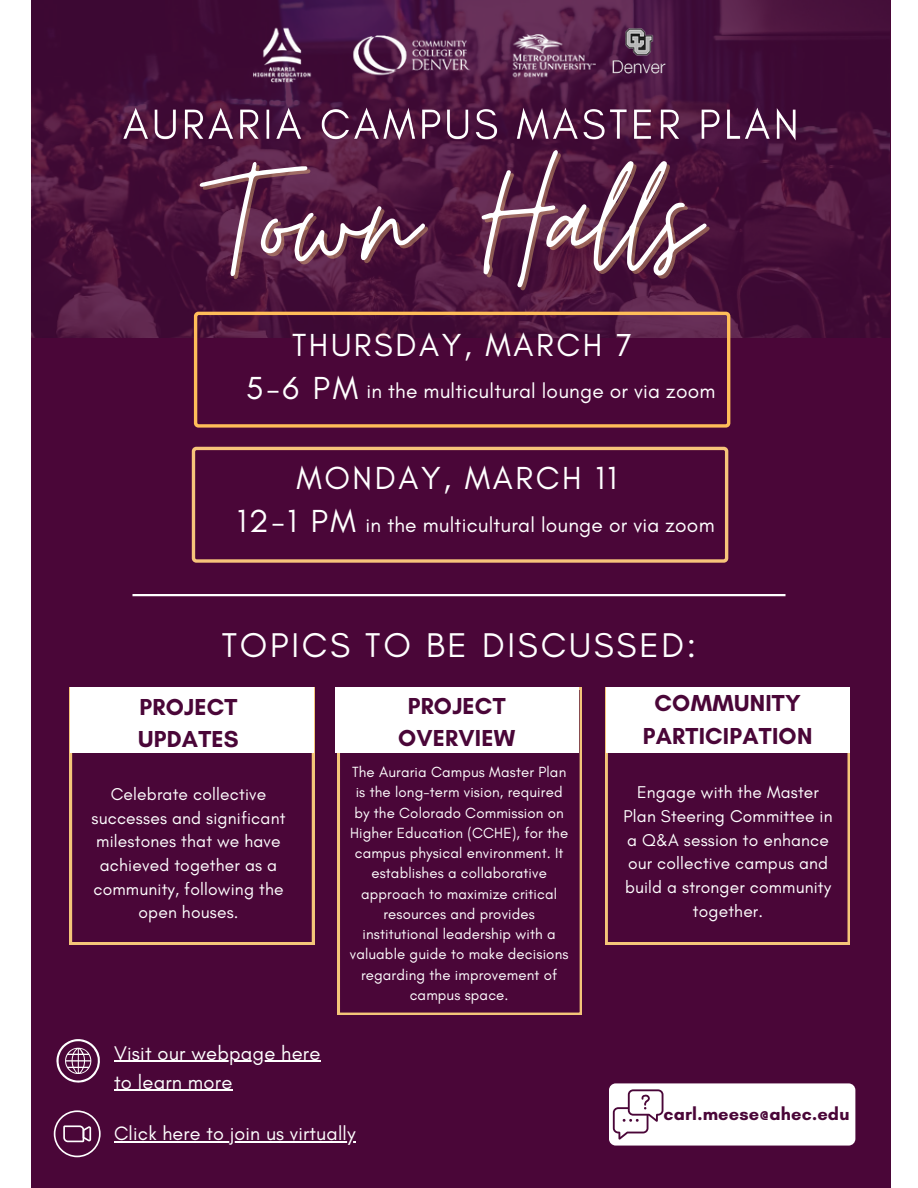
<style>
.page{position:relative;width:918px;height:1188px;background:#4a0638}
.page>*{position:absolute;margin:0;border:0;box-sizing:border-box;transform-origin:0 0}
.t1{font:171.9px "Moon Time";color:#fff}
.t2{font:34.95px "Glacial Indifference";letter-spacing:.08em;color:#fff}
.t3{font:32.55px "Glacial Indifference";letter-spacing:.08em;color:#fff}
.t4{font:700 23.55px/32.7px "Glacial Indifference";letter-spacing:.01em;color:#4a0638;text-align:center}
.t5{font:21px "Glacial Indifference";letter-spacing:.01em;color:#fff}
.t6{font:20.25px/29.2px "Glacial Indifference";letter-spacing:.01em;color:#fff}
.t7{font:19.8px "Glacial Indifference";letter-spacing:.01em;color:#fff}
.t8{font:700 18.3px "Glacial Indifference";letter-spacing:.01em;color:#4a0638}
.t9{font:17.4px/23.7px "Glacial Indifference";letter-spacing:.01em;color:#fff;text-align:center}
.t10{font:15px/20.2px "Glacial Indifference";letter-spacing:.01em;color:#fff;text-align:center}
</style>
<div class="page">
<img style="left:31px;top:0;width:858px;height:338px">
<svg style="left:338px;top:688px;width:244px;height:327px"></svg>
<div style="left:335px;top:688px;width:244px;height:65px;background:#fff"></div>
<svg style="left:606px;top:753px;width:244px;height:191px"></svg>
<div style="left:606px;top:688px;width:244px;height:65px;background:#fff"></div>
<hr style="left:132px;top:594px;width:654px;height:2px;background:#fff">
<svg style="left:56px;top:1039px;width:44px;height:44px"></svg>
<div style="left:891px;top:0;width:27px;height:1188px;background:#fff"></div>
<img style="left:196px;top:0;width:433px;height:88px">
<img style="left:603px;top:17px;width:71px;height:71px">
<svg style="left:70px;top:688px;width:244px;height:256px"></svg>
<div style="left:71px;top:688px;width:243px;height:65px;background:#fff"></div>
<div style="left:609px;top:1083px;width:246px;height:63px;background:#fff;border-radius:7px"></div>
<svg style="left:613px;top:1089px;width:50px;height:51px"></svg>
<div style="left:0;top:0;width:31px;height:1188px;background:#fff"></div>
<svg style="left:194px;top:312px;width:536px;height:116px"></svg>
<svg style="left:192px;top:447px;width:536px;height:116px"></svg>
<svg style="left:54px;top:1110px;width:47px;height:47px"></svg>
<hr style="left:114px;top:1061px;width:207px;height:1px;background:#fff">
<hr style="left:114px;top:1090px;width:119px;height:1px;background:#fff">
<img style="left:120px;top:99px;width:683px;height:50px">
<hr style="left:114px;top:1141px;width:242px;height:1px;background:#fff">
<p class="t1" style="left:215px;top:116px;width:484px">Town Halls</p>
<h1 class="t3" style="left:292px;top:326px;width:342px">THURSDAY, MARCH 7</h1>
<h3 class="t3" style="left:246px;top:368px;width:114px">5-6 PM</h3>
<h3 class="t5" style="left:366px;top:378px;width:351px">in the multicultural lounge or via zoom</h3>
<h5 class="t3" style="left:296px;top:458px;width:322px">MONDAY, MARCH 11</h5>
<h3 class="t3" style="left:237px;top:501px;width:120px">12-1 PM</h3>
<h3 class="t5" style="left:366px;top:512px;width:351px">in the multicultural lounge or via zoom</h3>
<h5 class="t2" style="left:222px;top:624px;width:476px">TOPICS TO BE DISCUSSED:</h5>
<h3 class="t4" style="left:398px;top:689px;width:119px">PROJECT<br>OVERVIEW</h3>
<h4 class="t4" style="left:643px;top:687px;width:171px">COMMUNITY<br>PARTICIPATION</h4>
<p class="t4" style="left:138px;top:690px;width:102px;line-height:32.1px;text-align:left">PROJECT<br>UPDATES</p>
<h4 class="t9" style="left:92px;top:782px;width:195px">Celebrate collective successes and significant milestones that we have achieved together as a community, following the open houses.</h4>
<p class="t6" style="left:114px;top:1038px;width:208px">Visit our webpage here to learn more</p>
<h4 class="t10" style="left:350px;top:762px;width:220px">The Auraria Campus Master Plan is the long-term vision, required by the Colorado Commission on<br>Higher Education (CCHE), for the campus physical environment. It establishes a collaborative approach to maximize critical resources and provides institutional leadership with a valuable guide to make decisions regarding the improvement of campus space.</h4>
<h5 class="t7" style="left:114px;top:1121px;width:243px">Click here to join us virtually</h5>
<p class="t9" style="left:624px;top:780px;width:211px">Engage with the Master<br>Plan Steering Committee in a Q&amp;A session to enhance our collective campus and build a stronger community together.</p>
<p class="t8" style="left:664px;top:1102px;width:188px">carl.meese@ahec.edu</p>
</div>
